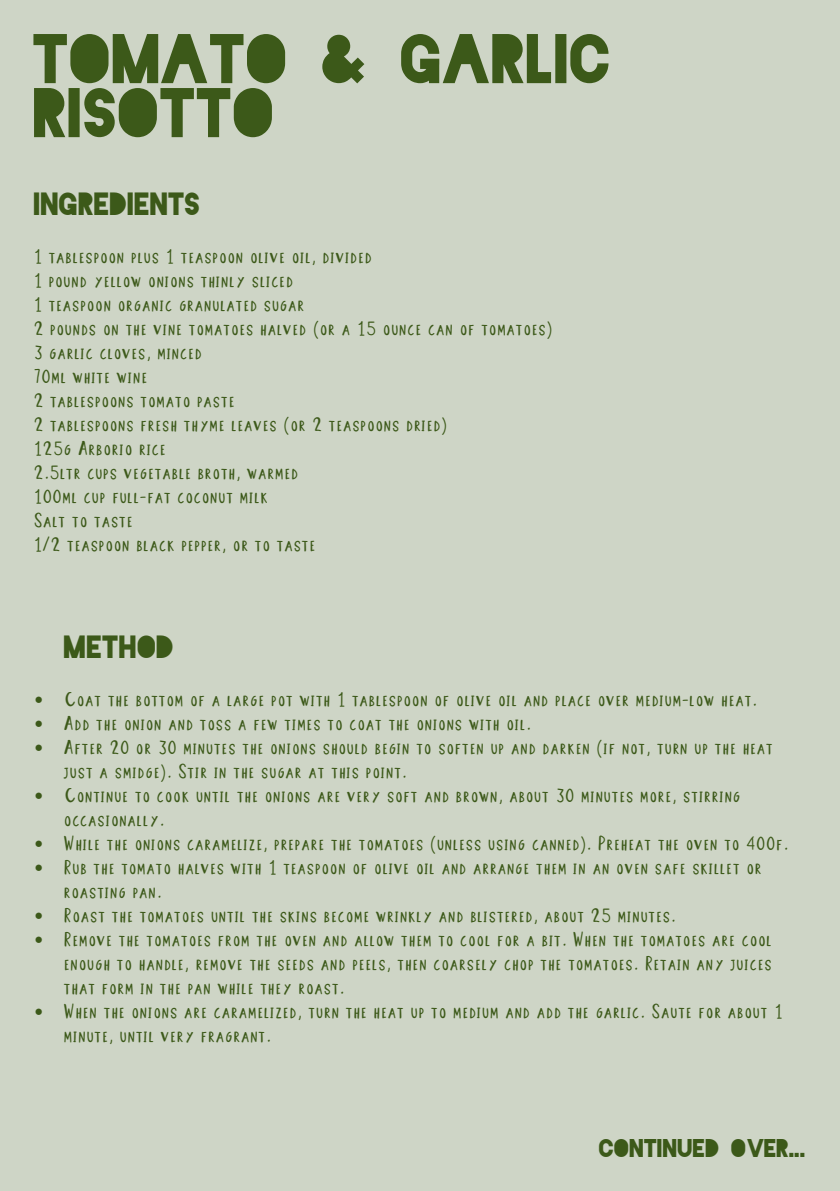
<style>
.page{position:relative;width:840px;height:1191px;background:#fff}
.page>*{position:absolute;margin:0;border:0;box-sizing:border-box;transform-origin:0 0}
.t1{font:66px/54px "Blackout Midnight";color:#3c5919}
.t2{font:30px "Blackout Midnight";color:#3c5919}
.t3{font:24px "Blackout Midnight";color:#3c5919}
.t4{font:24px/24px "Minion Pro";color:#3c5919}
.t5{font:20px/24px "Whit";color:#3c5919}
</style>
<div class="page">
<div style="left:0;top:0;width:839px;height:1191px;background:#ced5c6"></div>
<h1 class="t1" style="left:34px;top:33px;width:579px">TOMATO &amp; GARLIC<br>RISOTTO</h1>
<h2 class="t2" style="left:34px;top:191px;width:168px">INGREDIENTS</h2>
<p class="t5" style="left:34px;top:245px;width:520px">1 tablespoon plus 1 teaspoon olive oil, divided<br>1 pound yellow onions thinly sliced<br>1 teaspoon organic granulated sugar<br>2 pounds on the vine tomatoes halved (or a 15 ounce can of tomatoes)<br>3 garlic cloves, minced<br>70ml white wine<br>2 tablespoons tomato paste<br>2 tablespoons fresh thyme leaves (or 2 teaspoons dried)<br>125g Arborio rice<br>2.5ltr cups vegetable broth, warmed<br>100ml cup full-fat coconut milk<br>Salt to taste<br>1/2 teaspoon black pepper, or to taste</p>
<p class="t4" style="left:34px;top:685px;width:11px;text-align:justify">• • •</p>
<p class="t4" style="left:34px;top:769px;width:11px;line-height:48px">• •</p>
<p class="t4" style="left:34px;top:841px;width:11px;line-height:48px">• •</p>
<p class="t4" style="left:34px;top:925px;width:11px">•</p>
<p class="t4" style="left:34px;top:997px;width:11px">•</p>
<h2 class="t2" style="left:64px;top:634px;width:112px">METHOD</h2>
<p class="t5" style="left:64px;top:687px;width:725px">Coat the bottom of a large pot with 1 tablespoon of olive oil and place over medium-low heat.<br>Add the onion and toss a few times to coat the onions with oil.<br>After 20 or 30 minutes the onions should begin to soften up and darken (if not, turn up the heat just a smidge). Stir in the sugar at this point.<br>Continue to cook until the onions are very soft and brown, about 30 minutes more, stirring occasionally.<br>While the onions caramelize, prepare the tomatoes (unless using canned). Preheat the oven to 400f.<br>Rub the tomato halves with 1 teaspoon of olive oil and arrange them in an oven safe skillet or roasting pan.<br>Roast the tomatoes until the skins become wrinkly and blistered, about 25 minutes.<br>Remove the tomatoes from the oven and allow them to cool for a bit. When the tomatoes are cool enough to handle, remove the seeds and peels, then coarsely chop the tomatoes. Retain any juices that form in the pan while they roast.<br>When the onions are caramelized, turn the heat up to medium and add the garlic. Saute for about 1 minute, until very fragrant.</p>
<p class="t3" style="left:599px;top:1138px;width:208px">CONTINUED OVER...</p>
</div>
